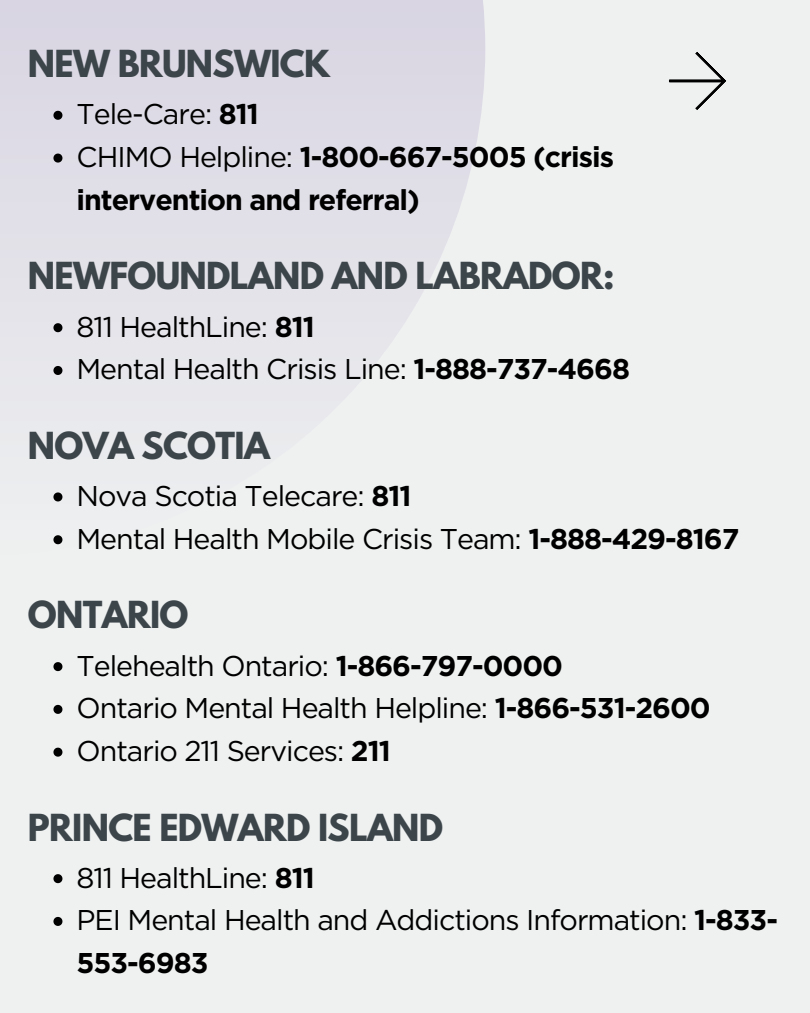
<style>
.page{position:relative;width:810px;height:1013px;background:#fff}
.page>*{position:absolute;margin:0;border:0;box-sizing:border-box;transform-origin:0 0}
.t1{font:700 33px "League Spartan";letter-spacing:-.02em;color:#3c454a}
.t2{font:28.6px/42.8px "Gotham";letter-spacing:-.035em;color:#000}
.t3{font:700 28.6px/42.8px "Gotham";letter-spacing:-.035em;color:#000}
.s1{font-weight:700}
.s2{font-weight:400}
</style>
<div class="page">
<div style="left:0;top:0;width:810px;height:1012px;background:#eff1f1"></div>
<svg style="left:669px;top:52px;width:57px;height:58px"></svg>
<div style="left:0;top:0;width:485px;height:555px;background:linear-gradient(to bottom,#d8d5e2,#f0f3f2)"></div>
<svg style="left:53px;top:323px;width:9px;height:9px"></svg>
<svg style="left:53px;top:366px;width:9px;height:9px"></svg>
<svg style="left:53px;top:492px;width:9px;height:9px"></svg>
<svg style="left:53px;top:535px;width:9px;height:9px"></svg>
<svg style="left:53px;top:111px;width:9px;height:9px"></svg>
<svg style="left:53px;top:153px;width:9px;height:9px"></svg>
<svg style="left:53px;top:662px;width:9px;height:9px"></svg>
<svg style="left:53px;top:705px;width:9px;height:9px"></svg>
<svg style="left:53px;top:747px;width:9px;height:9px"></svg>
<svg style="left:53px;top:874px;width:9px;height:9px"></svg>
<svg style="left:53px;top:916px;width:9px;height:9px"></svg>
<p class="t1" style="left:28px;top:47px;width:304px">NEW BRUNSWICK</p>
<h1 class="t2" style="left:77px;top:93px;width:184px">Tele-Care: <span class="s1">811</span></h1>
<p class="t3" style="left:77px;top:135px;width:539px"><span class="s2">CHIMO Helpline:</span> 1-800-667-5005 (crisis intervention and referral)</p>
<p class="t1" style="left:28px;top:259px;width:588px">NEWFOUNDLAND AND LABRADOR:</p>
<h1 class="t2" style="left:77px;top:305px;width:240px">811 HealthLine: <span class="s1">811</span></h1>
<p class="t2" style="left:77px;top:348px;width:555px">Mental Health Crisis Line: <span class="s1">1-888-737-4668</span></p>
<p class="t1" style="left:28px;top:429px;width:244px">NOVA SCOTIA</p>
<h1 class="t2" style="left:77px;top:474px;width:336px">Nova Scotia Telecare: <span class="s1">811</span></h1>
<p class="t2" style="left:77px;top:517px;width:664px">Mental Health Mobile Crisis Team: <span class="s1">1-888-429-8167</span></p>
<p class="t1" style="left:28px;top:598px;width:162px">ONTARIO</p>
<p class="t2" style="left:77px;top:644px;width:488px">Telehealth Ontario: <span class="s1">1-866-797-0000</span></p>
<h1 class="t2" style="left:77px;top:686px;width:636px">Ontario Mental Health Helpline: <span class="s1">1-866-531-2600</span></h1>
<p class="t2" style="left:77px;top:729px;width:316px">Ontario 211 Services: <span class="s1">211</span></p>
<p class="t1" style="left:28px;top:810px;width:417px">PRINCE EDWARD ISLAND</p>
<h1 class="t2" style="left:77px;top:856px;width:240px">811 HealthLine: <span class="s1">811</span></h1>
<p class="t2" style="left:77px;top:898px;width:703px">PEI Mental Health and Addictions Information: <span class="s1">1-833-<br>553-6983</span></p>
</div>
